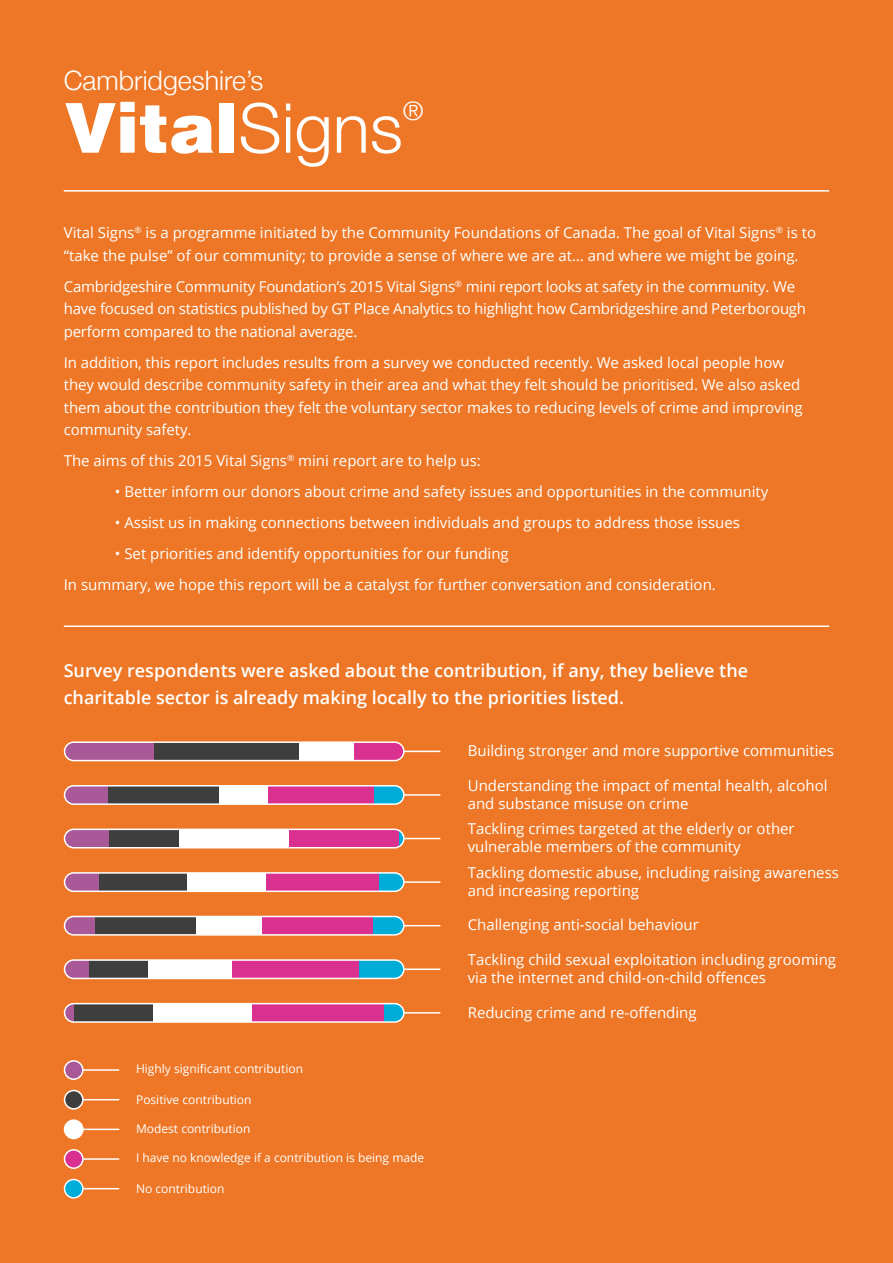
<style>
.page{position:relative;width:893px;height:1263px;background:#ed7726}
.page>*{position:absolute;margin:0;border:0;box-sizing:border-box;transform-origin:0 0}
.t1{font:900 68.85px "Helvetica";color:#fff}
.t2{font:300 26.85px "Helvetica Neue";color:#fff}
.t3{font:300 25.95px "Helvetica Neue";color:#fff}
.t4{font:600 18px/27px "Open Sans";color:#fff}
.t5{font:15px/22.5px "Open Sans";color:#fff}
.t6{font:12px "Open Sans";color:#fff}
.s1{font-family:"Helvetica Neue";font-weight:300}
</style>
<div class="page">
<div style="left:251px;top:1004px;width:133px;height:18px;background:#da3190"></div>
<div style="left:65px;top:1004px;width:9px;height:18px;background:#a95898"></div>
<div style="left:74px;top:1004px;width:79px;height:18px;background:#3e3e3f"></div>
<div style="left:153px;top:1004px;width:98px;height:18px;background:#fff"></div>
<div style="left:384px;top:1004px;width:20px;height:18px;background:#00add8"></div>
<div style="left:64px;top:1003px;width:341px;height:20px;border:2px solid #fff;border-radius:9px"></div>
<div style="left:262px;top:916px;width:111px;height:19px;background:#da3190"></div>
<div style="left:65px;top:916px;width:30px;height:19px;background:#a95898"></div>
<div style="left:95px;top:916px;width:101px;height:19px;background:#3e3e3f"></div>
<div style="left:196px;top:916px;width:66px;height:19px;background:#fff"></div>
<div style="left:373px;top:916px;width:31px;height:19px;background:#00add8"></div>
<div style="left:64px;top:916px;width:341px;height:20px;border:2px solid #fff;border-radius:9px"></div>
<div style="left:354px;top:742px;width:50px;height:18px;background:#da3190"></div>
<div style="left:65px;top:742px;width:89px;height:18px;background:#a95898"></div>
<div style="left:154px;top:742px;width:145px;height:18px;background:#3e3e3f"></div>
<div style="left:299px;top:742px;width:55px;height:18px;background:#fff"></div>
<div style="left:64px;top:741px;width:341px;height:20px;border:2px solid #fff;border-radius:9px"></div>
<div style="left:268px;top:786px;width:107px;height:18px;background:#da3190"></div>
<div style="left:65px;top:786px;width:43px;height:18px;background:#a95898"></div>
<div style="left:108px;top:786px;width:112px;height:18px;background:#3e3e3f"></div>
<div style="left:220px;top:786px;width:48px;height:18px;background:#fff"></div>
<div style="left:375px;top:786px;width:29px;height:18px;background:#00add8"></div>
<div style="left:64px;top:785px;width:341px;height:20px;border:2px solid #fff;border-radius:9px"></div>
<div style="left:266px;top:873px;width:113px;height:18px;background:#da3190"></div>
<div style="left:65px;top:873px;width:34px;height:18px;background:#a95898"></div>
<div style="left:99px;top:873px;width:88px;height:18px;background:#3e3e3f"></div>
<div style="left:187px;top:873px;width:79px;height:18px;background:#fff"></div>
<div style="left:379px;top:873px;width:25px;height:18px;background:#00add8"></div>
<div style="left:64px;top:872px;width:341px;height:20px;border:2px solid #fff;border-radius:9px"></div>
<div style="left:232px;top:960px;width:128px;height:18px;background:#da3190"></div>
<div style="left:65px;top:960px;width:24px;height:18px;background:#a95898"></div>
<div style="left:89px;top:960px;width:59px;height:18px;background:#3e3e3f"></div>
<div style="left:148px;top:960px;width:84px;height:18px;background:#fff"></div>
<div style="left:360px;top:960px;width:44px;height:18px;background:#00add8"></div>
<div style="left:64px;top:959px;width:341px;height:20px;border:2px solid #fff;border-radius:9px"></div>
<div style="left:289px;top:829px;width:110px;height:19px;background:#da3190"></div>
<div style="left:65px;top:829px;width:44px;height:19px;background:#a95898"></div>
<div style="left:109px;top:829px;width:70px;height:19px;background:#3e3e3f"></div>
<div style="left:179px;top:829px;width:110px;height:19px;background:#fff"></div>
<svg style="left:399px;top:831px;width:3px;height:17px"></svg>
<div style="left:64px;top:828px;width:341px;height:20px;border:2px solid #fff;border-radius:9px"></div>
<hr style="left:83px;top:1069px;width:36px;height:2px;background:#fff">
<div style="left:64px;top:1061px;width:19px;height:18px;background:#a95898;border-radius:50%"></div>
<div style="left:64px;top:1060px;width:20px;height:20px;border:2px solid #fff;border-radius:50%"></div>
<hr style="left:83px;top:1099px;width:36px;height:1px;background:#fff">
<div style="left:65px;top:1090px;width:18px;height:19px;background:#3e3e3f;border-radius:50%"></div>
<div style="left:64px;top:1090px;width:20px;height:19px;border:2px solid #fff;border-radius:50%"></div>
<hr style="left:83px;top:1128px;width:36px;height:2px;background:#fff">
<div style="left:65px;top:1120px;width:18px;height:18px;background:#fff;border-radius:50%"></div>
<div style="left:64px;top:1119px;width:20px;height:20px;border:2px solid #fff;border-radius:50%"></div>
<hr style="left:83px;top:1158px;width:36px;height:2px;background:#fff">
<div style="left:65px;top:1150px;width:18px;height:18px;background:#da3190;border-radius:50%"></div>
<div style="left:64px;top:1149px;width:20px;height:20px;border:2px solid #fff;border-radius:50%"></div>
<hr style="left:83px;top:1188px;width:36px;height:1px;background:#fff">
<svg style="left:64px;top:1179px;width:19px;height:19px"></svg>
<div style="left:64px;top:1179px;width:20px;height:19px;border:1px solid #fff;border-radius:50%"></div>
<hr style="left:64px;top:190px;width:765px;height:2px;background:#fff">
<hr style="left:64px;top:625px;width:765px;height:2px;background:#fff">
<hr style="left:404px;top:751px;width:36px;height:1px;background:#fff">
<hr style="left:404px;top:794px;width:36px;height:2px;background:#fff">
<hr style="left:404px;top:838px;width:36px;height:1px;background:#fff">
<hr style="left:404px;top:881px;width:36px;height:2px;background:#fff">
<hr style="left:404px;top:925px;width:36px;height:1px;background:#fff">
<hr style="left:404px;top:968px;width:36px;height:2px;background:#fff">
<hr style="left:404px;top:1012px;width:36px;height:1px;background:#fff">
<h2 class="t2" style="left:64px;top:58px;width:201px">Cambridgeshire’s</h2>
<h1 class="t1" style="left:64px;top:83px;width:341px">Vital<span class="s1">Signs</span></h1>
<h3 class="t3" style="left:403px;top:90px;width:22px">®</h3>
<p class="t5" style="left:64px;top:221px;width:754px">Vital Signs<sup>®</sup> is a programme initiated by the Community Foundations of Canada. The goal of Vital Signs<sup>®</sup> is to “take the pulse” of our community; to provide a sense of where we are at… and where we might be going.</p>
<p class="t5" style="left:64px;top:275px;width:744px">Cambridgeshire Community Foundation’s 2015 Vital Signs<sup>®</sup> mini report looks at safety in the community. We have focused on statistics published by GT Place Analytics to highlight how Cambridgeshire and Peterborough perform compared to the national average.</p>
<p class="t5" style="left:64px;top:351px;width:740px">In addition, this report includes results from a survey we conducted recently. We asked local people how they would describe community safety in their area and what they felt should be prioritised. We also asked them about the contribution they felt the voluntary sector makes to reducing levels of crime and improving community safety.</p>
<p class="t5" style="left:64px;top:449px;width:419px">The aims of this 2015 Vital Signs<sup>®</sup> mini report are to help us:</p>
<p class="t5" style="left:115px;top:480px;width:655px">• Better inform our donors about crime and safety issues and opportunities in the community</p>
<p class="t5" style="left:115px;top:511px;width:627px">• Assist us in making connections between individuals and groups to address those issues</p>
<p class="t5" style="left:64px;top:538px;width:654px;line-height:31px;text-indent:51px">• Set priorities and identify opportunities for our funding<br>In summary, we hope this report will be a catalyst for further conversation and consideration.</p>
<p class="t4" style="left:64px;top:657px;width:686px">Survey respondents were asked about the contribution, if any, they believe the charitable sector is already making locally to the priorities listed.</p>
<p class="t6" style="left:136px;top:1060px;width:169px">Highly significant contribution</p>
<p class="t6" style="left:136px;top:1091px;width:117px">Positive contribution</p>
<p class="t6" style="left:136px;top:1120px;width:116px">Modest contribution</p>
<p class="t6" style="left:136px;top:1149px;width:290px">I have no knowledge if a contribution is being made</p>
<p class="t6" style="left:136px;top:1180px;width:90px">No contribution</p>
<p class="t5" style="left:468px;top:739px;width:368px">Building stronger and more supportive communities</p>
<p class="t5" style="left:468px;top:776px;width:361px;line-height:18px">Understanding the impact of mental health, alcohol and substance misuse on crime</p>
<p class="t5" style="left:468px;top:819px;width:328px;line-height:18px">Tackling crimes targeted at the elderly or other vulnerable members of the community</p>
<p class="t5" style="left:468px;top:863px;width:373px;line-height:18px">Tackling domestic abuse, including raising awareness and increasing reporting</p>
<p class="t5" style="left:468px;top:913px;width:233px">Challenging anti-social behaviour</p>
<p class="t5" style="left:468px;top:950px;width:370px;line-height:18px">Tackling child sexual exploitation including grooming via the internet and child-on-child offences</p>
<p class="t5" style="left:468px;top:1000px;width:230px">Reducing crime and re-offending</p>
</div>
